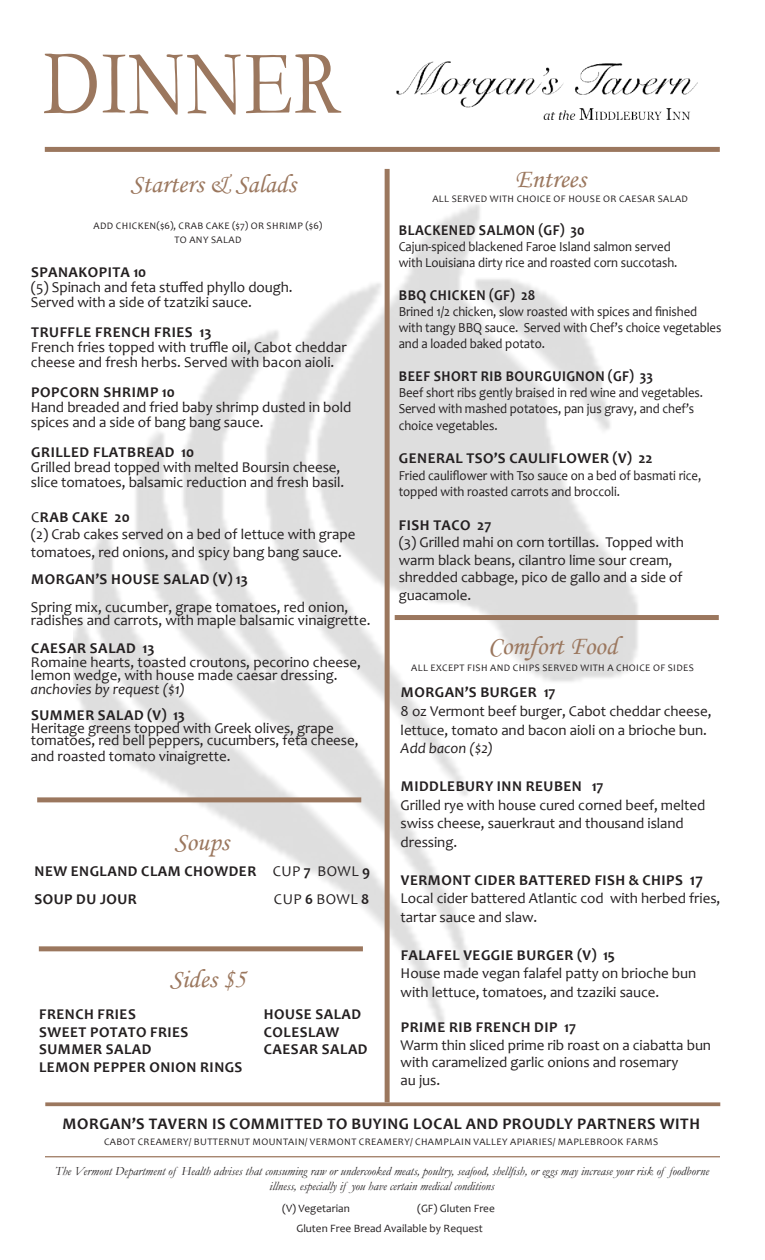
<style>
.page{position:relative;width:765px;height:1260px;background:#fff}
.page>*{position:absolute;margin:0;border:0;box-sizing:border-box;transform-origin:0 0}
.t1{font:92.75px "Garamond";letter-spacing:.01em;color:#9b775e;scale:.8 1}
.t2{font:26.25px "Monotype Corsiva";color:#9b775e}
.t3{font:700 16.25px "Candara";letter-spacing:.035em;color:#231f20}
.t4{font:15px/18.8px "Candara";letter-spacing:-.005em;color:#231f20}
.t5{font:700 15px "Candara";letter-spacing:.035em;color:#231f20}
.t6{font:700 15px "Candara";letter-spacing:.035em;color:#231f20;scale:.93 1}
.t7{font:italic 15px "Candara";color:#231f20}
.t8{font:13.75px/16.2px "Candara";letter-spacing:-.005em;color:#231f20;scale:.93 1}
.t9{font:italic 12.5px/15px "Garamond";color:#231f20;text-align:center}
.t10{font:11.25px "Candara";color:#231f20}
.t11{font:10px "Candara";letter-spacing:.04em;color:#231f20}
.s1{font-weight:400}
.s2{font-weight:700}
.s3{font-weight:700;font-size:16.25px}
</style>
<div class="page">
<div style="left:45px;top:147px;width:675px;height:5px;background:#9b775e"></div>
<div style="left:385px;top:169px;width:5px;height:933px;background:#9b775e"></div>
<div style="left:37px;top:797px;width:324px;height:5px;background:#9b775e"></div>
<svg style="left:45px;top:1102px;width:675px;height:4px;background:#a5846e"></svg>
<hr style="left:45px;top:1156px;width:675px;height:1px;background:#9b775e">
<img style="left:396px;top:61px;width:302px;height:58px">
<div style="left:395px;top:615px;width:324px;height:5px;background:#9b775e"></div>
<div style="left:39px;top:946px;width:324px;height:5px;background:#9b775e"></div>
<p class="t1" style="left:43px;top:21px;width:373px">DINNER</p>
<p class="t2" style="left:515px;top:163px;width:72px">Entrees</p>
<p class="t11" style="left:432px;top:193px;width:257px">ALL SERVED WITH CHOICE OF HOUSE OR CAESAR SALAD</p>
<p class="t6" style="left:399px;top:220px;width:201px">BLACKENED SALMON (GF) 30</p>
<p class="t8" style="left:399px;top:238px;width:294px">Cajun-spiced blackened Faroe Island salmon served</p>
<p class="t8" style="left:399px;top:254px;width:301px">with Louisiana dirty rice and roasted corn succotash.</p>
<p class="t6" style="left:399px;top:285px;width:148px">BBQ CHICKEN (GF) 28</p>
<p class="t8" style="left:399px;top:303px;width:349px">Brined 1/2 chicken, slow roasted with spices and finished with tangy BBQ sauce. Served with Chef’s choice vegetables and a loaded baked potato.</p>
<p class="t6" style="left:399px;top:367px;width:275px">BEEF SHORT RIB BOURGUIGNON (GF) 33</p>
<p class="t8" style="left:399px;top:384px;width:329px">Beef short ribs gently braised in red wine and vegetables.<br>Served with mashed potatoes, pan jus gravy, and chef’s choice vegetables.</p>
<p class="t5" style="left:399px;top:449px;width:255px">GENERAL TSO’S CAULIFLOWER (V) 22</p>
<p class="t8" style="left:399px;top:467px;width:327px">Fried cauliflower with Tso sauce on a bed of basmati rice, topped with roasted carrots and broccoli.</p>
<p class="t5" style="left:399px;top:515px;width:94px">FISH TACO 27</p>
<p class="t4" style="left:399px;top:533px;width:287px;line-height:17.5px">(3) Grilled mahi on corn tortillas. Topped with warm black beans, cilantro lime sour cream,</p>
<p class="t4" style="left:399px;top:568px;width:285px">shredded cabbage, pico de gallo and a side of</p>
<p class="t4" style="left:399px;top:585px;width:74px">guacamole.</p>
<p class="t2" style="left:130px;top:168px;width:167px">Starters &amp; Salads</p>
<p class="t11" style="left:94px;top:220px;width:230px">ADD CHICKEN($6), CRAB CAKE ($7) OR SHRIMP ($6)</p>
<p class="t11" style="left:174px;top:234px;width:69px">TO ANY SALAD</p>
<p class="t5" style="left:31px;top:262px;width:117px">SPANAKOPITA 10</p>
<p class="t4" style="left:31px;top:277px;width:263px">(5) Spinach and feta stuffed phyllo dough.</p>
<p class="t4" style="left:31px;top:292px;width:222px">Served with a side of tzatziki sauce.</p>
<p class="t5" style="left:31px;top:322px;width:182px">TRUFFLE FRENCH FRIES 13</p>
<p class="t4" style="left:31px;top:339px;width:317px;line-height:15px">French fries topped with truffle oil, Cabot cheddar cheese and fresh herbs. Served with bacon aioli.</p>
<p class="t5" style="left:31px;top:382px;width:145px">POPCORN SHRIMP 10</p>
<p class="t4" style="left:31px;top:399px;width:322px;line-height:15px">Hand breaded and fried baby shrimp dusted in bold spices and a side of bang bang sauce.</p>
<p class="t5" style="left:31px;top:442px;width:165px">GRILLED FLATBREAD 10</p>
<p class="t4" style="left:31px;top:457px;width:311px">Grilled bread topped with melted Boursin cheese,</p>
<p class="t4" style="left:31px;top:472px;width:315px">slice tomatoes, balsamic reduction and fresh basil.</p>
<p class="t5" style="left:31px;top:507px;width:100px"><span class="s1">C</span>RAB CAKE 20</p>
<p class="t4" style="left:31px;top:525px;width:326px;line-height:17.5px">(2) Crab cakes served on a bed of lettuce with grape tomatoes, red onions, and spicy bang bang sauce.</p>
<p class="t5" style="left:31px;top:570px;width:218px">MORGAN’S HOUSE SALAD (V) 13</p>
<p class="t4" style="left:31px;top:600px;width:341px;line-height:13.8px">Spring mix, cucumber, grape tomatoes, red onion, radishes and carrots, with maple balsamic vinaigrette.</p>
<p class="t5" style="left:31px;top:639px;width:125px">CAESAR SALAD 13</p>
<p class="t4" style="left:31px;top:655px;width:332px;line-height:13.8px">Romaine hearts, toasted croutons, pecorino cheese, lemon wedge, with house made caesar dressing.</p>
<p class="t7" style="left:31px;top:680px;width:156px">anchovies by request ($1)</p>
<p class="t5" style="left:31px;top:706px;width:155px">SUMMER SALAD (V) 13</p>
<p class="t4" style="left:31px;top:719px;width:304px">Heritage greens topped with Greek olives, grape</p>
<p class="t4" style="left:31px;top:733px;width:329px;line-height:15.6px">tomatoes, red bell peppers, cucumbers, feta cheese, and roasted tomato vinaigrette.</p>
<p class="t2" style="left:488px;top:630px;width:131px">Comfort Food</p>
<p class="t11" style="left:411px;top:661px;width:284px">ALL EXCEPT FISH AND CHIPS SERVED WITH A CHOICE OF SIDES</p>
<p class="t5" style="left:401px;top:683px;width:156px">MORGAN’S BURGER 17</p>
<p class="t4" style="left:401px;top:702px;width:312px">8 oz Vermont beef burger, Cabot cheddar cheese,</p>
<p class="t4" style="left:401px;top:720px;width:308px">lettuce, tomato and bacon aioli on a brioche bun.</p>
<p class="t7" style="left:401px;top:739px;width:94px">Add bacon ($2)</p>
<p class="t5" style="left:401px;top:777px;width:204px">MIDDLEBURY INN REUBEN 17</p>
<p class="t4" style="left:401px;top:795px;width:306px">Grilled rye with house cured corned beef, melted swiss cheese, sauerkraut and thousand island dressing.</p>
<p class="t4" style="left:401px;top:870px;width:321px"><span class="s2">VERMONT CIDER BATTERED FISH &amp; CHIPS</span> <span class="s3">17<br></span>Local cider battered Atlantic cod with herbed fries, tartar sauce and slaw.</p>
<p class="t5" style="left:401px;top:945px;width:216px">FALAFEL VEGGIE BURGER (V) 15</p>
<p class="t4" style="left:401px;top:964px;width:297px">House made vegan falafel patty on brioche bun with lettuce, tomatoes, and tzaziki sauce.</p>
<p class="t5" style="left:401px;top:1018px;width:177px">PRIME RIB FRENCH DIP 17</p>
<p class="t4" style="left:401px;top:1036px;width:312px;line-height:17.5px">Warm thin sliced prime rib roast on a ciabatta bun with caramelized garlic onions and rosemary</p>
<p class="t4" style="left:401px;top:1070px;width:41px">au jus.</p>
<p class="t3" style="left:63px;top:1113px;width:639px">MORGAN’S TAVERN IS COMMITTED TO BUYING LOCAL AND PROUDLY PARTNERS WITH</p>
<p class="t11" style="left:104px;top:1136px;width:556px">CABOT CREAMERY/ BUTTERNUT MOUNTAIN/ VERMONT CREAMERY/ CHAMPLAIN VALLEY APIARIES/ MAPLEBROOK FARMS</p>
<p class="t9" style="left:55px;top:1163px;width:655px">The Vermont Department of Health advises that consuming raw or undercooked meats, poultry, seafood, shellfish, or eggs may increase your risk of foodborne illness, especially if you have certain medical conditions</p>
<p class="t10" style="left:282px;top:1202px;width:69px">(V) Vegetarian</p>
<p class="t10" style="left:417px;top:1202px;width:79px">(GF) Gluten Free</p>
<p class="t2" style="left:174px;top:826px;width:56px">Soups</p>
<p class="t5" style="left:35px;top:862px;width:337px">NEW ENGLAND CLAM CHOWDER <span class="s1">CUP</span> 7 <span class="s1">BOWL</span> 9</p>
<p class="t5" style="left:35px;top:889px;width:104px">SOUP DU JOUR</p>
<p class="t4" style="left:274px;top:889px;width:97px">CUP <span class="s2">6</span> BOWL <span class="s2">8</span></p>
<p class="t2" style="left:170px;top:963px;width:78px">Sides $5</p>
<p class="t5" style="left:39px;top:1005px;width:98px">FRENCH FRIES</p>
<p class="t5" style="left:264px;top:1005px;width:99px">HOUSE SALAD</p>
<p class="t5" style="left:39px;top:1022px;width:151px">SWEET POTATO FRIES</p>
<p class="t5" style="left:264px;top:1022px;width:77px">COLESLAW</p>
<p class="t5" style="left:39px;top:1040px;width:114px">SUMMER SALAD</p>
<p class="t5" style="left:264px;top:1040px;width:105px">CAESAR SALAD</p>
<p class="t5" style="left:39px;top:1057px;width:205px">LEMON PEPPER ONION RINGS</p>
<p class="t10" style="left:296px;top:1221px;width:188px">Gluten Free Bread Available by Request</p>
</div>
